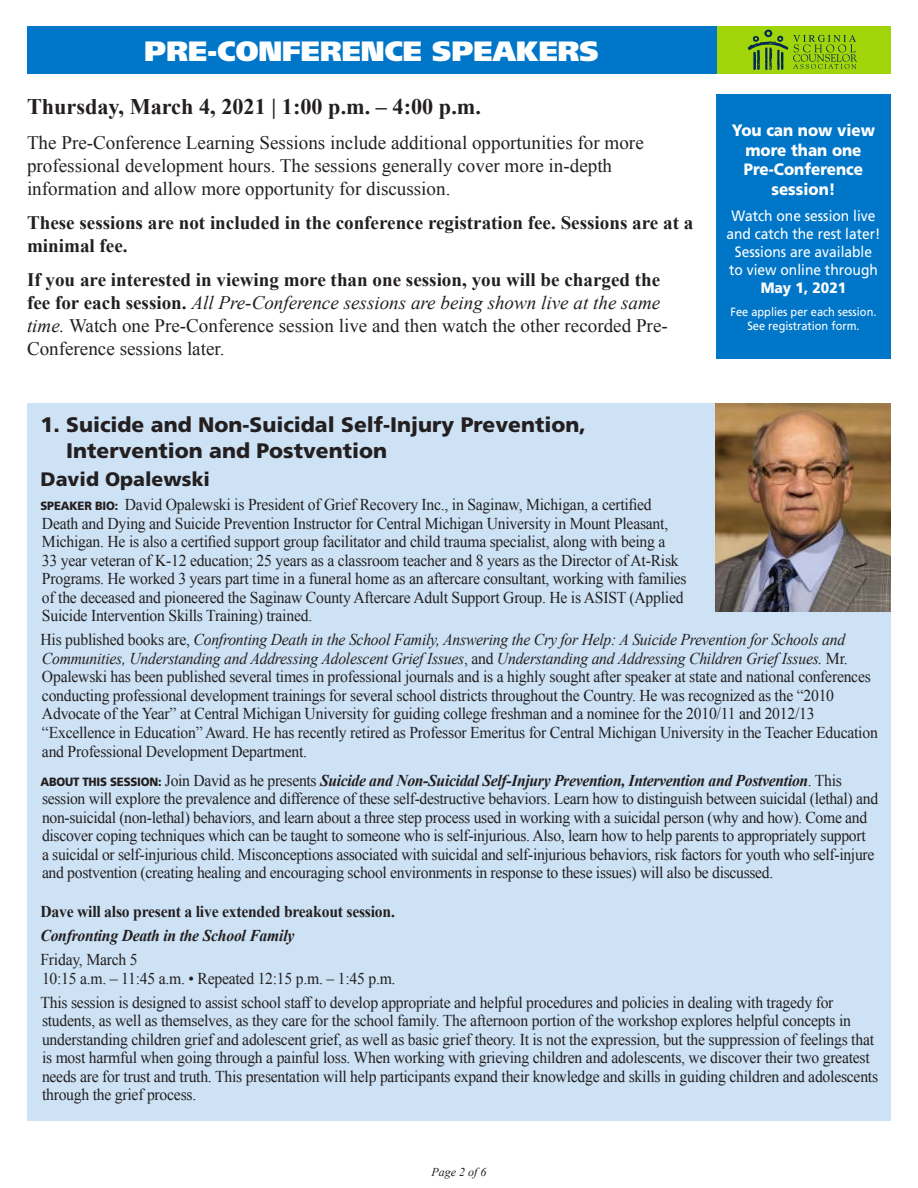
<style>
.page{position:relative;width:918px;height:1188px;background:#fff}
.page>*{position:absolute;margin:0;border:0;box-sizing:border-box;transform-origin:0 0}
.t1{font:900 27.9px "Frutiger";color:#fff}
.t2{font:700 22.2px "Times New Roman";color:#231f20}
.t3{font:900 21px/25.2px "Frutiger";color:#231f20}
.t4{font:900 19.5px "Frutiger";color:#231f20}
.t5{font:19.05px/23px "Times New Roman";color:#231f20}
.t6{font:700 19.05px/23px "Times New Roman";color:#231f20}
.t7{font:16.5px/18.6px "Times New Roman";letter-spacing:-.015em;color:#231f20;scale:.95 1}
.t8{font:700 16.5px "Times New Roman";letter-spacing:-.015em;color:#231f20;scale:.95 1}
.t9{font:900 16.5px/19.8px "Frutiger";color:#fff;text-align:center;scale:.92 1}
.t10{font:italic 700 16.5px "Times New Roman";letter-spacing:-.015em;color:#231f20;scale:.95 1}
.t11{font:15px/18px "Frutiger";color:#fff;text-align:center;scale:.92 1}
.t12{font:900 15px "Frutiger";color:#fff;scale:.92 1}
.t13{font:12px/14.4px "Frutiger";color:#fff;text-align:center;scale:.92 1}
.t14{font:italic 12px "Times New Roman";color:#231f20}
.s1{font-weight:700}
.s2{font-style:italic}
.s3{font-family:"Frutiger";font-weight:900;font-size:12px}
.s4{font-weight:700;font-style:italic}
</style>
<div class="page">
<div style="left:27px;top:26px;width:864px;height:48px;background:#a2d40a"></div>
<div style="left:27px;top:26px;width:689px;height:48px;background:#0076c8"></div>
<div style="left:27px;top:404px;width:864px;height:717px;background:#cde2f5"></div>
<img style="left:716px;top:404px;width:175px;height:208px">
<svg style="left:748px;top:30px;width:109px;height:40px"></svg>
<div style="left:716px;top:94px;width:175px;height:265px;background:#0076c8"></div>
<h1 class="t1" style="left:144px;top:34px;width:456px">PRE-CONFERENCE SPEAKERS</h1>
<h2 class="t2" style="left:27px;top:92px;width:456px">Thursday, March 4, 2021 | 1:00 p.m. – 4:00 p.m.</h2>
<p class="t5" style="left:27px;top:131px;width:618px">The Pre-Conference Learning Sessions include additional opportunities for more professional development hours. The sessions generally cover more in-depth information and allow more opportunity for discussion.</p>
<p class="t6" style="left:27px;top:211px;width:668px">These sessions are not included in the conference registration fee. Sessions are at a minimal fee.</p>
<p class="t5" style="left:27px;top:268px;width:642px"><span class="s1">If you are interested in viewing more than one session, you will be charged the fee for each session.</span> <span class="s2">All Pre-Conference sessions are being shown live at the same time.</span> Watch one Pre-Conference session live and then watch the other recorded Pre-Conference sessions later.</p>
<p class="t9" style="left:732px;top:120px;width:157px">You can now view more than one<br>Pre-Conference session!</p>
<p class="t11" style="left:726px;top:207px;width:169px">Watch one session live and catch the rest later!<br>Sessions are available to view online through</p>
<p class="t12" style="left:761px;top:279px;width:94px">May 1, 2021</p>
<p class="t13" style="left:731px;top:304px;width:160px">Fee applies per each session.<br>See registration form.</p>
<p class="t3" style="left:66px;top:412px;width:521px;text-indent:-26px">1. Suicide and Non-Suicidal Self-Injury Prevention,<br>Intervention and Postvention</p>
<p class="t4" style="left:40px;top:468px;width:171px">David Opalewski</p>
<p class="t7" style="left:40px;top:495px;width:682px"><span class="s3">SPEAKER BIO:</span> David Opalewski is President of Grief Recovery Inc., in Saginaw, Michigan, a certified Death and Dying and Suicide Prevention Instructor for Central Michigan University in Mount Pleasant, Michigan. He is also a certified support group facilitator and child trauma specialist, along with being a<br>33 year veteran of K-12 education; 25 years as a classroom teacher and 8 years as the Director of At-Risk Programs. He worked 3 years part time in a funeral home as an aftercare consultant, working with families of the deceased and pioneered the Saginaw County Aftercare Adult Support Group. He is ASIST (Applied Suicide Intervention Skills Training) trained.</p>
<p class="t7" style="left:40px;top:630px;width:883px">His published books are, <span class="s2">Confronting Death in the School Family, Answering the Cry for Help: A Suicide Prevention for Schools and Communities, Understanding and Addressing Adolescent Grief Issues</span>, and <span class="s2">Understanding and Addressing Children Grief Issues.</span> Mr.<br>Opalewski has been published several times in professional journals and is a highly sought after speaker at state and national conferences conducting professional development trainings for several school districts throughout the Country. He was recognized as the “2010<br>Advocate of the Year” at Central Michigan University for guiding college freshman and a nominee for the 2010/11 and 2012/13 “Excellence in Education” Award. He has recently retired as Professor Emeritus for Central Michigan University in the Teacher Education and Professional Development Department.</p>
<p class="t7" style="left:40px;top:771px;width:883px"><span class="s3">ABOUT THIS SESSION:</span> Join David as he presents <span class="s4">Suicide and Non-Suicidal Self-Injury Prevention, Intervention and Postvention</span>. This session will explore the prevalence and difference of these self-destructive behaviors. Learn how to distinguish between suicidal (lethal) and non-suicidal (non-lethal) behaviors, and learn about a three step process used in working with a suicidal person (why and how). Come and discover coping techniques which can be taught to someone who is self-injurious. Also, learn how to help parents to appropriately support<br>a suicidal or self-injurious child. Misconceptions associated with suicidal and self-injurious behaviors, risk factors for youth who self-injure and postvention (creating healing and encouraging school environments in response to these issues) will also be discussed.</p>
<p class="t8" style="left:40px;top:900px;width:375px">Dave will also present a live extended breakout session.</p>
<p class="t10" style="left:40px;top:924px;width:269px">Confronting Death in the School Family</p>
<p class="t7" style="left:40px;top:950px;width:375px">Friday, March 5<br>10:15 a.m. – 11:45 a.m. • Repeated 12:15 p.m. – 1:45 p.m.</p>
<p class="t7" style="left:40px;top:993px;width:883px">This session is designed to assist school staff to develop appropriate and helpful procedures and policies in dealing with tragedy for students, as well as themselves, as they care for the school family. The afternoon portion of the workshop explores helpful concepts in understanding children grief and adolescent grief, as well as basic grief theory. It is not the expression, but the suppression of feelings that is most harmful when going through a painful loss. When working with grieving children and adolescents, we discover their two greatest needs are for trust and truth. This presentation will help participants expand their knowledge and skills in guiding children and adolescents through the grief process.</p>
<p class="t14" style="left:432px;top:1164px;width:56px">Page 2 of 6</p>
</div>
